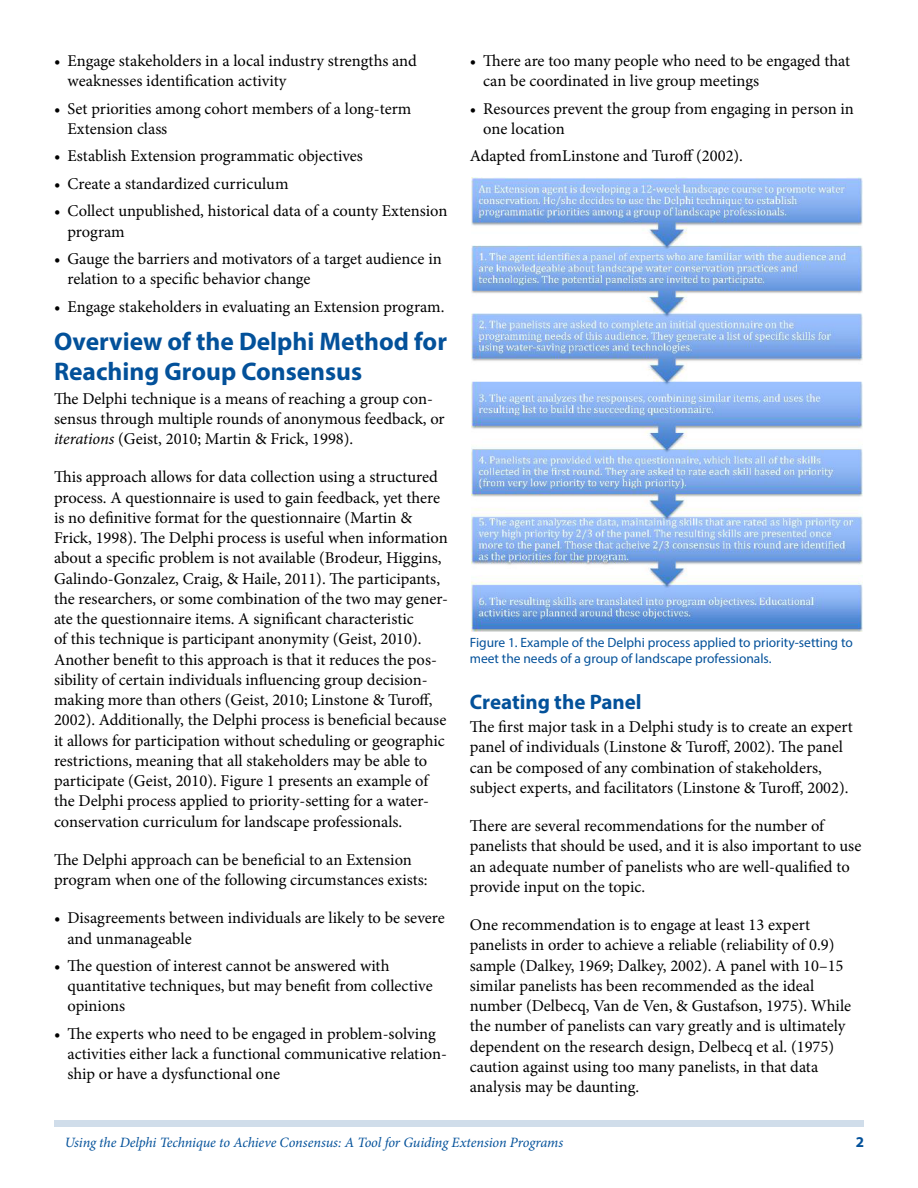
<style>
.page{position:relative;width:918px;height:1188px;background:#fff}
.page>*{position:absolute;margin:0;border:0;box-sizing:border-box;transform-origin:0 0}
.t1{font:700 25.5px/30.6px "Myriad Pro";color:#03519a}
.t2{font:700 21px "Myriad Pro";color:#03519a}
.t3{font:16.5px/20.2px "Minion Pro";color:#000}
.t4{font:700 15px "Myriad Pro";color:#03519a}
.t5{font:italic 14.25px "Minion Pro";letter-spacing:-.01em;color:#03519a}
.t6{font:13.5px/16.5px "Myriad Pro";color:#03519a}
.s1{font-style:italic}
</style>
<div class="page">
<div style="left:54px;top:1120px;width:810px;height:7px;background:#d0ddea"></div>
<img style="left:472px;top:177px;width:390px;height:454px">
<p class="t3" style="left:67px;top:51px;width:351px;text-indent:-13px">• Engage stakeholders in a local industry strengths and weaknesses identification activity</p>
<p class="t3" style="left:67px;top:98px;width:345px;text-indent:-13px">• Set priorities among cohort members of a long-term<br>Extension class</p>
<p class="t3" style="left:54px;top:146px;width:311px">• Establish Extension programmatic objectives</p>
<p class="t3" style="left:54px;top:174px;width:236px">• Create a standardized curriculum</p>
<p class="t3" style="left:67px;top:201px;width:382px;text-indent:-13px">• Collect unpublished, historical data of a county Extension program</p>
<p class="t3" style="left:67px;top:249px;width:376px;text-indent:-13px">• Gauge the barriers and motivators of a target audience in relation to a specific behavior change</p>
<p class="t3" style="left:54px;top:296px;width:392px">• Engage stakeholders in evaluating an Extension program.</p>
<h1 class="t1" style="left:54px;top:325px;width:395px">Overview of the Delphi Method for<br>Reaching Group Consensus</h1>
<p class="t3" style="left:54px;top:388px;width:392px">The Delphi technique is a means of reaching a group con&shy;sensus through multiple rounds of anonymous feedback, or <span class="s1">iterations</span> (Geist, 2010; Martin &amp; Frick, 1998).</p>
<p class="t3" style="left:54px;top:467px;width:396px">This approach allows for data collection using a structured process. A questionnaire is used to gain feedback, yet there is no definitive format for the questionnaire (Martin &amp; Frick, 1998). The Delphi process is useful when information about a specific problem is not available (Brodeur, Higgins, Galindo-Gonzalez, Craig, &amp; Haile, 2011). The participants, the researchers, or some combination of the two may gener&shy;ate the questionnaire items. A significant characteristic<br>of this technique is participant anonymity (Geist, 2010).<br>Another benefit to this approach is that it reduces the pos&shy;sibility of certain individuals influencing group decision&shy;making more than others (Geist, 2010; Linstone &amp; Turoff, 2002). Additionally, the Delphi process is beneficial because it allows for participation without scheduling or geographic restrictions, meaning that all stakeholders may be able to participate (Geist, 2010). Figure 1 presents an example of the Delphi process applied to priority-setting for a water&shy;conservation curriculum for landscape professionals.</p>
<p class="t3" style="left:54px;top:849px;width:375px">The Delphi approach can be beneficial to an Extension program when one of the following circumstances exists:</p>
<p class="t3" style="left:67px;top:908px;width:379px;text-indent:-13px">• Disagreements between individuals are likely to be severe and unmanageable</p>
<p class="t3" style="left:67px;top:956px;width:367px;text-indent:-13px">• The question of interest cannot be answered with quantitative techniques, but may benefit from collective opinions</p>
<p class="t3" style="left:67px;top:1024px;width:381px;text-indent:-13px">• The experts who need to be engaged in problem-solving activities either lack a functional communicative relation&shy;ship or have a dysfunctional one</p>
<p class="t3" style="left:483px;top:51px;width:368px;text-indent:-13px">• There are too many people who need to be engaged that can be coordinated in live group meetings</p>
<p class="t3" style="left:483px;top:98px;width:372px;text-indent:-13px">• Resources prevent the group from engaging in person in one location</p>
<p class="t3" style="left:470px;top:146px;width:275px">Adapted fromLinstone and Turoff (2002).</p>
<p class="t6" style="left:470px;top:634px;width:385px">Figure 1. Example of the Delphi process applied to priority-setting to meet the needs of a group of landscape professionals.</p>
<p class="t2" style="left:470px;top:688px;width:173px">Creating the Panel</p>
<p class="t3" style="left:470px;top:717px;width:385px">The first major task in a Delphi study is to create an expert panel of individuals (Linstone &amp; Turoff, 2002). The panel can be composed of any combination of stakeholders, subject experts, and facilitators (Linstone &amp; Turoff, 2002).</p>
<p class="t3" style="left:470px;top:816px;width:393px">There are several recommendations for the number of panelists that should be used, and it is also important to use an adequate number of panelists who are well-qualified to provide input on the topic.</p>
<p class="t3" style="left:470px;top:915px;width:383px">One recommendation is to engage at least 13 expert panelists in order to achieve a reliable (reliability of 0.9) sample (Dalkey, 1969; Dalkey, 2002). A panel with 10–15 similar panelists has been recommended as the ideal number (Delbecq, Van de Ven, &amp; Gustafson, 1975). While the number of panelists can vary greatly and is ultimately dependent on the research design, Delbecq et al. (1975) caution against using too many panelists, in that data analysis may be daunting.</p>
<p class="t5" style="left:65px;top:1133px;width:500px">Using the Delphi Technique to Achieve Consensus: A Tool for Guiding Extension Programs</p>
<p class="t4" style="left:856px;top:1133px;width:10px">2</p>
</div>
